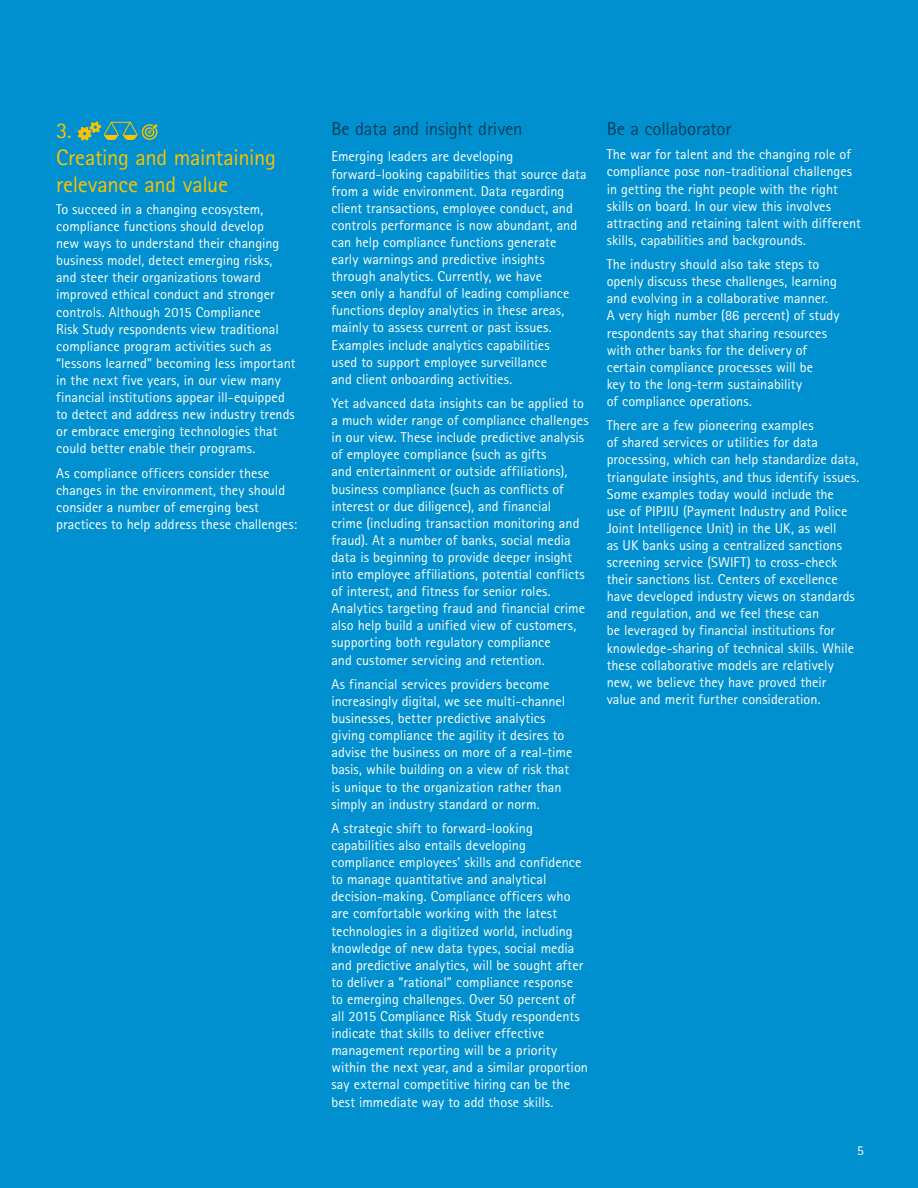
<style>
.page{position:relative;width:918px;height:1188px;background:#0090d0}
.page>*{position:absolute;margin:0;border:0;box-sizing:border-box;transform-origin:0 0}
.t1{font:22.5px/27px "Rotis Sans Seriffor ACN";letter-spacing:-.015em;color:#fac300}
.t2{font:18.75px "Rotis Sans Seriffor ACN";letter-spacing:-.01em;color:#00425b}
.t3{font:14.25px/17.1px "Rotis Sans Seriffor ACN";color:#fff}
.t4{font:13.5px "Rotis Sans Seriffor ACN";color:#fff}
</style>
<div class="page">
<svg style="left:78px;top:121px;width:80px;height:20px"></svg>
<h1 class="t1" style="left:56px;top:117px;width:221px">3.<br>Creating and maintaining relevance and value</h1>
<p class="t3" style="left:56px;top:201px;width:241px">To succeed in a changing ecosystem, compliance functions should develop<br>new ways to understand their changing business model, detect emerging risks, and steer their organizations toward improved ethical conduct and stronger controls. Although 2015 Compliance<br>Risk Study respondents view traditional compliance program activities such as “lessons learned” becoming less important in the next five years, in our view many financial institutions appear ill-equipped to detect and address new industry trends or embrace emerging technologies that could better enable their programs.</p>
<p class="t3" style="left:56px;top:464px;width:243px">As compliance officers consider these changes in the environment, they should consider a number of emerging best practices to help address these challenges:</p>
<h2 class="t2" style="left:331px;top:118px;width:193px">Be data and insight driven</h2>
<p class="t3" style="left:331px;top:148px;width:257px">Emerging leaders are developing forward-looking capabilities that source data from a wide environment. Data regarding client transactions, employee conduct, and controls performance is now abundant, and can help compliance functions generate early warnings and predictive insights through analytics. Currently, we have<br>seen only a handful of leading compliance functions deploy analytics in these areas, mainly to assess current or past issues.<br>Examples include analytics capabilities<br>used to support employee surveillance<br>and client onboarding activities.</p>
<p class="t3" style="left:331px;top:395px;width:259px">Yet advanced data insights can be applied to a much wider range of compliance challenges in our view. These include predictive analysis of employee compliance (such as gifts<br>and entertainment or outside affiliations), business compliance (such as conflicts of interest or due diligence), and financial<br>crime (including transaction monitoring and fraud). At a number of banks, social media data is beginning to provide deeper insight into employee affiliations, potential conflicts of interest, and fitness for senior roles.<br>Analytics targeting fraud and financial crime also help build a unified view of customers, supporting both regulatory compliance<br>and customer servicing and retention.</p>
<p class="t3" style="left:331px;top:676px;width:243px">As financial services providers become increasingly digital, we see multi-channel businesses, better predictive analytics giving compliance the agility it desires to advise the business on more of a real-time basis, while building on a view of risk that is unique to the organization rather than simply an industry standard or norm.</p>
<p class="t3" style="left:331px;top:820px;width:258px">A strategic shift to forward-looking capabilities also entails developing compliance employees’ skills and confidence to manage quantitative and analytical decision-making. Compliance officers who are comfortable working with the latest technologies in a digitized world, including knowledge of new data types, social media and predictive analytics, will be sought after to deliver a “rational” compliance response to emerging challenges. Over 50 percent of all 2015 Compliance Risk Study respondents indicate that skills to deliver effective management reporting will be a priority within the next year, and a similar proportion say external competitive hiring can be the best immediate way to add those skills.</p>
<h2 class="t2" style="left:607px;top:118px;width:126px">Be a collaborator</h2>
<p class="t3" style="left:607px;top:146px;width:256px">The war for talent and the changing role of compliance pose non-traditional challenges in getting the right people with the right skills on board. In our view this involves attracting and retaining talent with different skills, capabilities and backgrounds.</p>
<p class="t3" style="left:607px;top:256px;width:234px">The industry should also take steps to openly discuss these challenges, learning and evolving in a collaborative manner.<br>A very high number (86 percent) of study respondents say that sharing resources with other banks for the delivery of certain compliance processes will be<br>key to the long-term sustainability<br>of compliance operations.</p>
<p class="t3" style="left:607px;top:417px;width:254px">There are a few pioneering examples<br>of shared services or utilities for data processing, which can help standardize data, triangulate insights, and thus identify issues.<br>Some examples today would include the<br>use of PIPJIU (Payment Industry and Police Joint Intelligence Unit) in the UK, as well<br>as UK banks using a centralized sanctions screening service (SWIFT) to cross-check their sanctions list. Centers of excellence have developed industry views on standards and regulation, and we feel these can<br>be leveraged by financial institutions for knowledge-sharing of technical skills. While these collaborative models are relatively new, we believe they have proved their value and merit further consideration.</p>
<p class="t4" style="left:857px;top:1142px;width:8px">5</p>
</div>
